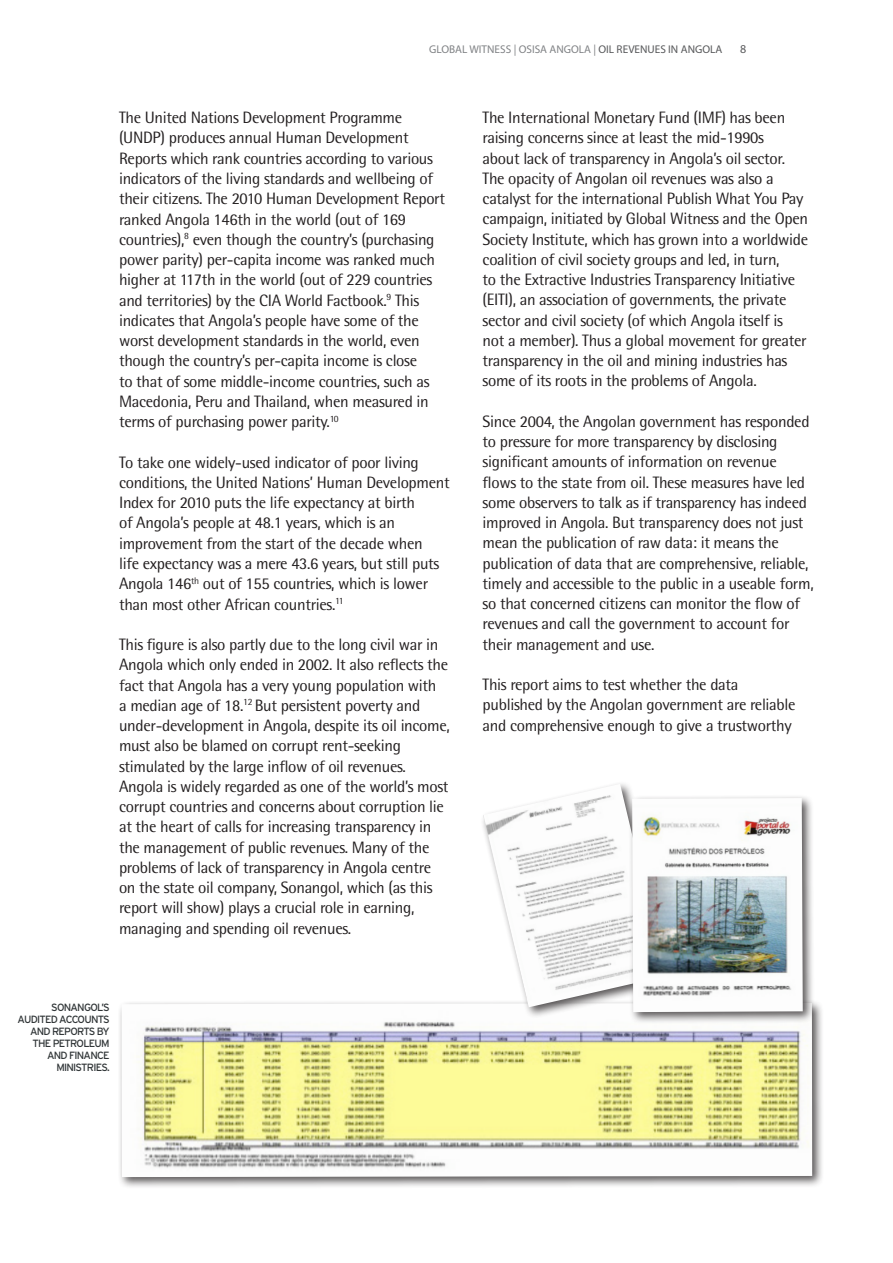
<style>
.page{position:relative;width:893px;height:1263px;background:#fff}
.page>*{position:absolute;margin:0;border:0;box-sizing:border-box;transform-origin:0 0}
.t1{font:16.5px/20.2px "Rotis Semi Sans";letter-spacing:-.02em;color:#231f20}
.t2{font:12px "Myriad Pro";color:#57585a}
.t3{font:11.25px "Myriad Pro";color:#808285}
.t4{font:10.5px/12px "Interstate";letter-spacing:-.07em;color:#303537;text-align:right}
.s1{color:#57585a}
</style>
<div class="page">
<div style="left:118px;top:999px;width:706px;height:191px;background:#231f20;opacity:.75"></div>
<img style="left:122px;top:1003px;width:690px;height:174px">
<div style="left:479px;top:781px;width:199px;height:238px;background:#231f20;opacity:.75"></div>
<img style="left:483px;top:784px;width:183px;height:223px">
<div style="left:628px;top:794px;width:187px;height:231px;background:#231f20;opacity:.75"></div>
<img style="left:632px;top:798px;width:171px;height:214px">
<p class="t3" style="left:429px;top:43px;width:294px">GLOBAL WITNESS | OSISA ANGOLA | <span class="s1">OIL REVENUES IN ANGOLA</span></p>
<p class="t2" style="left:740px;top:42px;width:8px">8</p>
<p class="t1" style="left:119px;top:107px;width:328px">The United Nations Development Programme (UNDP) produces annual Human Development Reports which rank countries according to various indicators of the living standards and wellbeing of their citizens. The 2010 Human Development Report ranked Angola 146th in the world (out of 169 countries),<sup>8</sup> even though the country’s (purchasing power parity) per-capita income was ranked much higher at 117th in the world (out of 229 countries and territories) by the CIA World Factbook.<sup>9</sup> This indicates that Angola’s people have some of the worst development standards in the world, even though the country’s per-capita income is close<br>to that of some middle-income countries, such as Macedonia, Peru and Thailand, when measured in terms of purchasing power parity.<sup>10</sup></p>
<p class="t1" style="left:119px;top:452px;width:332px">To take one widely-used indicator of poor living conditions, the United Nations’ Human Development Index for 2010 puts the life expectancy at birth<br>of Angola’s people at 48.1 years, which is an improvement from the start of the decade when<br>life expectancy was a mere 43.6 years, but still puts Angola 146<sup>th</sup> out of 155 countries, which is lower than most other African countries.<sup>11</sup></p>
<p class="t1" style="left:119px;top:634px;width:332px">This figure is also partly due to the long civil war in Angola which only ended in 2002. It also reflects the fact that Angola has a very young population with<br>a median age of 18.<sup>12</sup> But persistent poverty and under-development in Angola, despite its oil income, must also be blamed on corrupt rent-seeking stimulated by the large inflow of oil revenues.<br>Angola is widely regarded as one of the world’s most corrupt countries and concerns about corruption lie at the heart of calls for increasing transparency in the management of public revenues. Many of the problems of lack of transparency in Angola centre on the state oil company, Sonangol, which (as this report will show) plays a crucial role in earning, managing and spending oil revenues.</p>
<p class="t1" style="left:483px;top:107px;width:327px">The International Monetary Fund (IMF) has been raising concerns since at least the mid-1990s<br>about lack of transparency in Angola’s oil sector.<br>The opacity of Angolan oil revenues was also a catalyst for the international Publish What You Pay campaign, initiated by Global Witness and the Open Society Institute, which has grown into a worldwide coalition of civil society groups and led, in turn,<br>to the Extractive Industries Transparency Initiative (EITI), an association of governments, the private sector and civil society (of which Angola itself is not a member). Thus a global movement for greater transparency in the oil and mining industries has some of its roots in the problems of Angola.</p>
<p class="t1" style="left:483px;top:411px;width:333px">Since 2004, the Angolan government has responded to pressure for more transparency by disclosing significant amounts of information on revenue flows to the state from oil. These measures have led some observers to talk as if transparency has indeed improved in Angola. But transparency does not just mean the publication of raw data: it means the publication of data that are comprehensive, reliable, timely and accessible to the public in a useable form, so that concerned citizens can monitor the flow of revenues and call the government to account for their management and use.</p>
<p class="t1" style="left:483px;top:674px;width:314px">This report aims to test whether the data published by the Angolan government are reliable and comprehensive enough to give a trustworthy</p>
<p class="t4" style="left:18px;top:1001px;width:94px">SONANGOL’S<br>AUDITED ACCOUNTS<br>AND REPORTS BY<br>THE PETROLEUM<br>AND FINANCE<br>MINISTRIES.</p>
</div>
